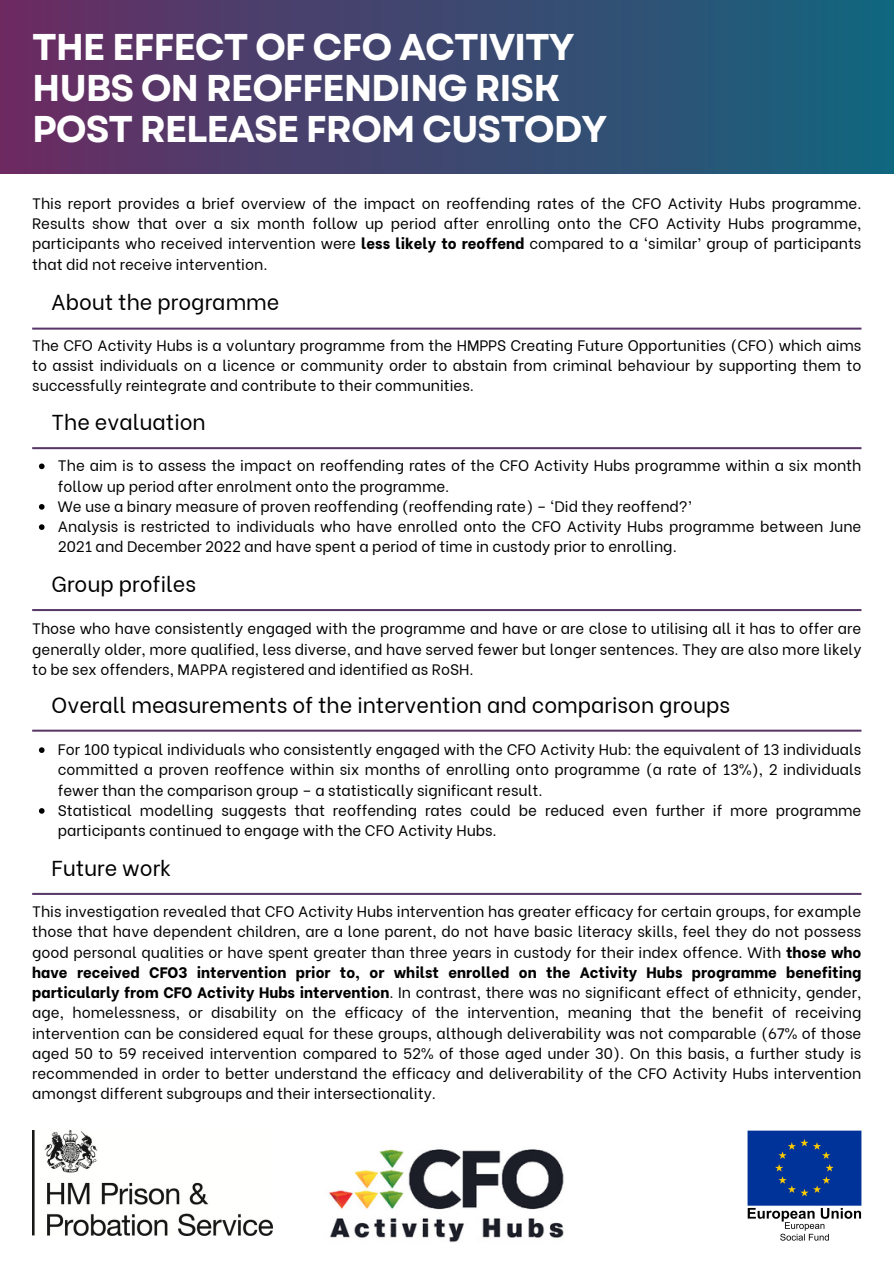
<style>
.page{position:relative;width:894px;height:1264px;background:#fff}
.page>*{position:absolute;margin:0;border:0;box-sizing:border-box;transform-origin:0 0}
.t1{font:700 37.2px "Garet";letter-spacing:-.03em;color:#fff}
.t2{font:21.6px "Be Vietnam";color:#000}
.t3{font:15.15px/20.2px "Be Vietnam";color:#000;text-align:justify}
.s1{font-weight:800}
</style>
<div class="page">
<hr style="left:32px;top:892px;width:829px;height:2px;background:#583768">
<div style="left:0;top:0;width:893px;height:174px;background:linear-gradient(to right,#682c63,#14647e)"></div>
<img style="left:329px;top:1149px;width:235px;height:93px">
<img style="left:32px;top:1130px;width:240px;height:105px">
<img style="left:747px;top:1130px;width:114px;height:111px">
<svg style="left:39px;top:463px;width:6px;height:6px"></svg>
<svg style="left:39px;top:504px;width:6px;height:5px"></svg>
<svg style="left:39px;top:524px;width:6px;height:6px"></svg>
<svg style="left:39px;top:747px;width:6px;height:6px"></svg>
<svg style="left:39px;top:808px;width:6px;height:5px"></svg>
<hr style="left:32px;top:609px;width:829px;height:2px;background:#583768">
<hr style="left:32px;top:327px;width:829px;height:2px;background:#583768">
<hr style="left:32px;top:447px;width:829px;height:2px;background:#583768">
<hr style="left:32px;top:729px;width:829px;height:2px;background:#583768">
<p class="t1" style="left:32px;top:21px;width:543px">THE EFFECT OF CFO ACTIVITY</p>
<p class="t1" style="left:32px;top:61px;width:529px">HUBS ON REOFFENDING RISK</p>
<p class="t1" style="left:32px;top:102px;width:576px">POST RELEASE FROM CUSTODY</p>
<p class="t3" style="left:32px;top:192px;width:830px">This report provides a brief overview of the impact on reoffending rates of the CFO Activity Hubs programme.<br>Results show that over a six month follow up period after enrolling onto the CFO Activity Hubs programme, participants who received intervention were <span class="s1">less likely to reoffend</span> compared to a ‘similar’ group of participants that did not receive intervention.</p>
<p class="t2" style="left:51px;top:284px;width:230px">About the programme</p>
<p class="t3" style="left:32px;top:333px;width:830px">The CFO Activity Hubs is a voluntary programme from the HMPPS Creating Future Opportunities (CFO) which aims to assist individuals on a licence or community order to abstain from criminal behaviour by supporting them to successfully reintegrate and contribute to their communities.</p>
<p class="t2" style="left:52px;top:404px;width:156px">The evaluation</p>
<p class="t3" style="left:58px;top:454px;width:804px">The aim is to assess the impact on reoffending rates of the CFO Activity Hubs programme within a six month follow up period after enrolment onto the programme.</p>
<p class="t3" style="left:58px;top:495px;width:635px">We use a binary measure of proven reoffending (reoffending rate) – ‘Did they reoffend?’</p>
<p class="t3" style="left:58px;top:515px;width:804px">Analysis is restricted to individuals who have enrolled onto the CFO Activity Hubs programme between June<br>2021 and December 2022 and have spent a period of time in custody prior to enrolling.</p>
<p class="t2" style="left:52px;top:566px;width:146px">Group profiles</p>
<p class="t3" style="left:32px;top:617px;width:830px">Those who have consistently engaged with the programme and have or are close to utilising all it has to offer are generally older, more qualified, less diverse, and have served fewer but longer sentences. They are also more likely to be sex offenders, MAPPA registered and identified as RoSH.</p>
<p class="t2" style="left:52px;top:687px;width:680px">Overall measurements of the intervention and comparison groups</p>
<p class="t3" style="left:58px;top:738px;width:804px">For 100 typical individuals who consistently engaged with the CFO Activity Hub: the equivalent of 13 individuals committed a proven reoffence within six months of enrolling onto programme (a rate of 13%), 2 individuals fewer than the comparison group – a statistically significant result.</p>
<p class="t3" style="left:58px;top:798px;width:804px">Statistical modelling suggests that reoffending rates could be reduced even further if more programme participants continued to engage with the CFO Activity Hubs.</p>
<p class="t2" style="left:52px;top:850px;width:121px">Future work</p>
<p class="t3" style="left:32px;top:899px;width:830px">This investigation revealed that CFO Activity Hubs intervention has greater efficacy for certain groups, for example those that have dependent children, are a lone parent, do not have basic literacy skills, feel they do not possess good personal qualities or have spent greater than three years in custody for their index offence. With <span class="s1">those who have received CFO3 intervention prior to, or whilst enrolled on the Activity Hubs programme benefiting particularly from CFO Activity Hubs intervention</span>. In contrast, there was no significant effect of ethnicity, gender, age, homelessness, or disability on the efficacy of the intervention, meaning that the benefit of receiving intervention can be considered equal for these groups, although deliverability was not comparable (67% of those aged 50 to 59 received intervention compared to 52% of those aged under 30). On this basis, a further study is recommended in order to better understand the efficacy and deliverability of the CFO Activity Hubs intervention amongst different subgroups and their intersectionality.</p>
</div>
